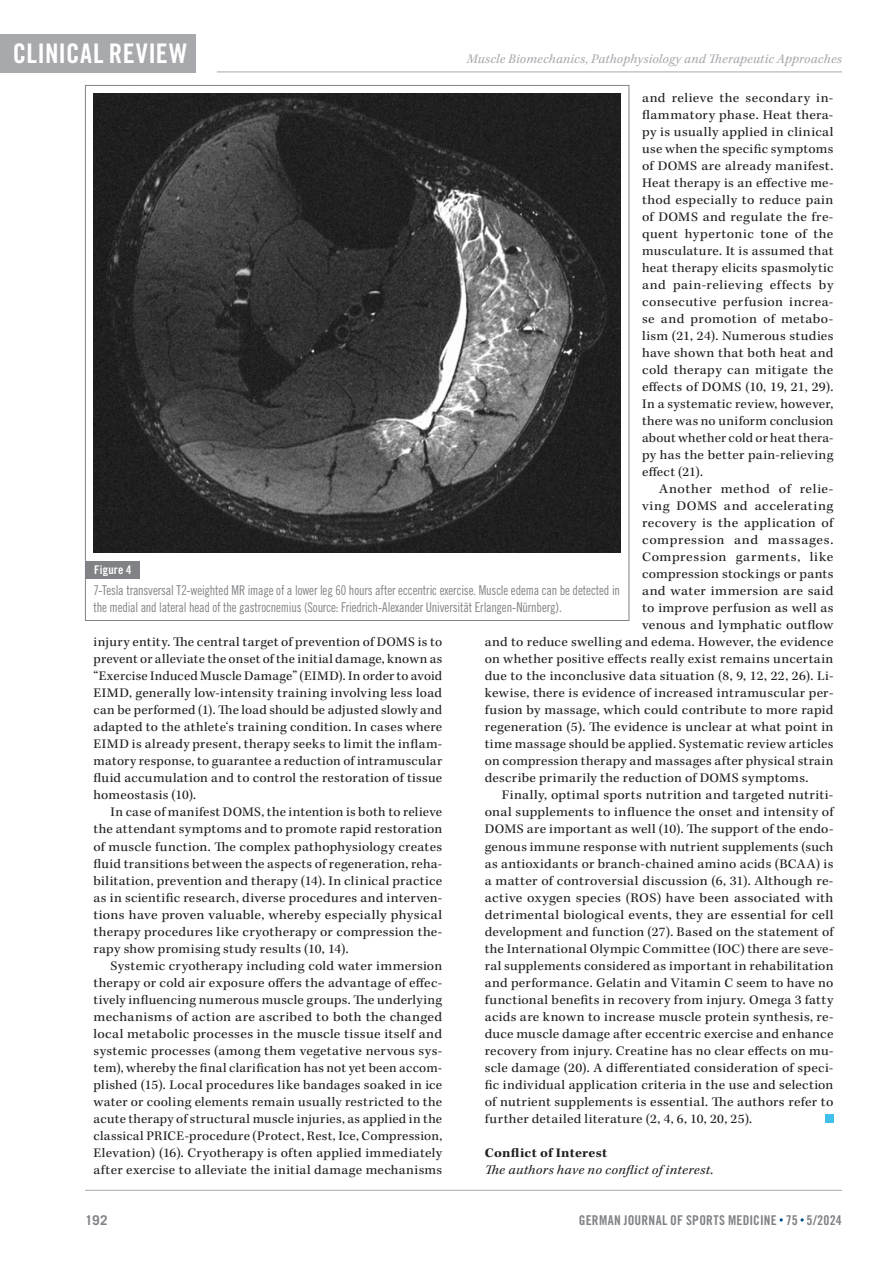
<style>
.page{position:relative;width:893px;height:1263px;background:#fff}
.page>*{position:absolute;margin:0;border:0;box-sizing:border-box;transform-origin:0 0}
.t1{font:27px "Trade Gothic LT Std Bd Cn 20";color:#fff}
.t2{font:13.5px/17px "Kepler Std";letter-spacing:.02em;color:#231f20;text-align:justify;scale:1.06 1}
.t3{font:13.5px "Kepler Std";letter-spacing:.02em;color:#231f20;scale:1.05 1}
.t4{font:13.5px/17px "Kepler Std";letter-spacing:.02em;color:#231f20;text-align:justify;scale:1.04 1}
.t5{font:13.5px/17px "Kepler Std";letter-spacing:.02em;color:#231f20;text-align:justify}
.t6{font:13.5px "Kepler Std";letter-spacing:.02em;color:#231f20;scale:1.07 1}
.t7{font:13.5px/17px "Trade Gothic LT Std Cn 18";letter-spacing:-.01em;color:#808285;scale:.92 1}
.t8{font:italic 13.5px "Kepler Std";letter-spacing:.015em;color:#a8a9ad}
.t9{font:13.5px "Kepler Std";letter-spacing:.04em;color:#231f20;scale:1.07 1}
.t10{font:13.5px "Trade Gothic LT Std Bd Cn 20";letter-spacing:.02em;color:#808285}
.t11{font:italic 13.5px "Kepler Std";letter-spacing:.025em;color:#231f20;scale:1.05 1}
.t12{font:13.5px "Kepler Std";letter-spacing:.05em;color:#231f20;scale:1.07 1}
.t13{font:700 13.5px "Kepler Std";letter-spacing:.02em;color:#231f20;scale:1.05 1}
.t14{font:700 13.5px "Trade Gothic LT Std";color:#808285}
.t15{font:12px "Trade Gothic LT Std Bd Cn 20";letter-spacing:.02em;color:#fff}
</style>
<div class="page">
<div style="left:0;top:34px;width:196px;height:38px;background:#a8a9ad"></div>
<hr style="left:217px;top:72px;width:625px;height:1px;background:#a8a9ad">
<hr style="left:85px;top:1190px;width:757px;height:1px;background:#a8a9ad">
<div style="left:825px;top:1114px;width:8px;height:9px;background:#3fbfe9"></div>
<div style="left:86px;top:561px;width:54px;height:17px;background:#808285"></div>
<img style="left:94px;top:94px;width:526px;height:459px">
<h1 class="t1" style="left:13px;top:37px;width:26px">CLINICAL</h1>
<h1 class="t1" style="left:109px;top:37px;width:28px">REVIEW</h1>
<p class="t8" style="left:467px;top:51px;width:377px">Muscle Biomechanics, Pathophysiology and Therapeutic Approaches</p>
<p class="t2" style="left:642px;top:90px;width:182px">and relieve the secondary in&shy;flammatory phase. Heat thera&shy;py is usually applied in clinical use when the specific symptoms of DOMS are already manifest.<br>Heat therapy is an effective me&shy;thod especially to reduce pain of DOMS and regulate the fre&shy;quent hypertonic tone of the musculature. It is assumed that heat therapy elicits spasmolytic and pain-relieving effects by consecutive perfusion increa&shy;se and promotion of metabo&shy;lism (21, 24). Numerous studies have shown that both heat and cold therapy can mitigate the effects of DOMS (10, 19, 21, 29).<br>In a systematic review, however, there was no uniform conclusion about whether cold or heat thera&shy;py has the better pain-relieving effect (21).</p>
<p class="t6" style="left:659px;top:481px;width:164px">Another method of relie-</p>
<p class="t9" style="left:642px;top:498px;width:180px">ving DOMS and accelerating</p>
<p class="t6" style="left:642px;top:515px;width:180px">recovery is the application of</p>
<p class="t12" style="left:642px;top:532px;width:180px">compression and massages.</p>
<p class="t9" style="left:642px;top:549px;width:180px">Compression garments, like</p>
<p class="t3" style="left:642px;top:566px;width:184px">compression stockings or pants</p>
<p class="t6" style="left:642px;top:583px;width:180px">and water immersion are said</p>
<p class="t2" style="left:642px;top:600px;width:182px">to improve perfusion as well as</p>
<p class="t6" style="left:642px;top:617px;width:180px">venous and lymphatic outflow</p>
<p class="t3" style="left:485px;top:634px;width:334px">and to reduce swelling and edema. However, the evidence</p>
<p class="t3" style="left:485px;top:651px;width:334px">on whether positive effects really exist remains uncertain</p>
<p class="t3" style="left:485px;top:668px;width:334px">due to the inconclusive data situation (8, 9, 12, 22, 26). Li-</p>
<p class="t3" style="left:485px;top:685px;width:334px">kewise, there is evidence of increased intramuscular per-</p>
<p class="t2" style="left:485px;top:702px;width:330px">fusion by massage, which could contribute to more rapid</p>
<p class="t2" style="left:485px;top:719px;width:330px">regeneration (5). The evidence is unclear at what point in</p>
<p class="t4" style="left:485px;top:736px;width:337px">time massage should be applied. Systematic review articles</p>
<p class="t4" style="left:485px;top:753px;width:337px">on compression therapy and massages after physical strain</p>
<p class="t3" style="left:485px;top:771px;width:310px">describe primarily the reduction of DOMS symptoms.</p>
<p class="t2" style="left:502px;top:787px;width:314px">Finally, optimal sports nutrition and targeted nutriti-</p>
<p class="t6" style="left:485px;top:805px;width:327px">onal supplements to influence the onset and intensity of</p>
<p class="t3" style="left:485px;top:822px;width:334px">DOMS are important as well (10). The support of the endo-</p>
<p class="t4" style="left:485px;top:838px;width:337px">genous immune response with nutrient supplements (such</p>
<p class="t3" style="left:485px;top:856px;width:334px">as antioxidants or branch-chained amino acids (BCAA) is</p>
<p class="t6" style="left:485px;top:873px;width:327px">a matter of controversial discussion (6, 31). Although re-</p>
<p class="t6" style="left:485px;top:890px;width:327px">active oxygen species (ROS) have been associated with</p>
<p class="t6" style="left:485px;top:907px;width:327px">detrimental biological events, they are essential for cell</p>
<p class="t3" style="left:485px;top:924px;width:334px">development and function (27). Based on the statement of</p>
<p class="t4" style="left:485px;top:940px;width:337px">the International Olympic Committee (IOC) there are seve-</p>
<p class="t3" style="left:485px;top:958px;width:334px">ral supplements considered as important in rehabilitation</p>
<p class="t3" style="left:485px;top:975px;width:334px">and performance. Gelatin and Vitamin C seem to have no</p>
<p class="t3" style="left:485px;top:992px;width:334px">functional benefits in recovery from injury. Omega 3 fatty</p>
<p class="t3" style="left:485px;top:1009px;width:334px">acids are known to increase muscle protein synthesis, re-</p>
<p class="t3" style="left:485px;top:1026px;width:334px">duce muscle damage after eccentric exercise and enhance</p>
<p class="t3" style="left:485px;top:1043px;width:334px">recovery from injury. Creatine has no clear effects on mu-</p>
<p class="t2" style="left:485px;top:1059px;width:330px">scle damage (20). A differentiated consideration of speci-</p>
<p class="t3" style="left:485px;top:1077px;width:334px">fic individual application criteria in the use and selection</p>
<p class="t2" style="left:485px;top:1093px;width:330px">of nutrient supplements is essential. The authors refer to</p>
<p class="t3" style="left:485px;top:1111px;width:256px">further detailed literature (2, 4, 6, 10, 20, 25).</p>
<p class="t13" style="left:485px;top:1145px;width:118px">Conflict of Interest</p>
<p class="t11" style="left:485px;top:1162px;width:219px">The authors have no conflict of interest.</p>
<p class="t15" style="left:94px;top:563px;width:39px">FIGURE 4</p>
<p class="t7" style="left:94px;top:582px;width:574px">7-Tesla transversal T2-weighted MR image of a lower leg 60 hours after eccentric exercise. Muscle edema can be detected in the medial and lateral head of the gastrocnemius (Source: Friedrich-Alexander Universität Erlangen-Nü rnberg).</p>
<p class="t4" style="left:94px;top:634px;width:337px">injury entity. The central target of prevention of DOMS is to prevent or alleviate the onset of the initial damage, known as “Exercise Induced Muscle Damage” (EIMD). In order to avoid EIMD, generally low-intensity training involving less load can be performed (1). The load should be adjusted slowly and adapted to the athlete‘s training condition. In cases where EIMD is already present, therapy seeks to limit the inflam&shy;matory response, to guarantee a reduction of intramuscular fluid accumulation and to control the restoration of tissue homeostasis (10).</p>
<p class="t5" style="left:94px;top:804px;width:350px;text-indent:17px">In case of manifest DOMS, the intention is both to relieve the attendant symptoms and to promote rapid restoration of muscle function. The complex pathophysiology creates fluid transitions between the aspects of regeneration, reha&shy;bilitation, prevention and therapy (14). In clinical practice as in scientific research, diverse procedures and interven&shy;tions have proven valuable, whereby especially physical therapy procedures like cryotherapy or compression the&shy;rapy show promising study results (10, 14).</p>
<p class="t2" style="left:94px;top:957px;width:330px;text-indent:17px">Systemic cryotherapy including cold water immersion therapy or cold air exposure offers the advantage of effec&shy;tively influencing numerous muscle groups. The underlying mechanisms of action are ascribed to both the changed local metabolic processes in the muscle tissue itself and systemic processes (among them vegetative nervous sys&shy;tem), whereby the final clarification has not yet been accom&shy;plished (15). Local procedures like bandages soaked in ice water or cooling elements remain usually restricted to the acute therapy of structural muscle injuries, as applied in the classical PRICE-procedure (Protect, Rest, Ice, Compression, Elevation) (16). Cryotherapy is often applied immediately after exercise to alleviate the initial damage mechanisms</p>
<p class="t14" style="left:85px;top:1211px;width:24px">192</p>
<p class="t10" style="left:579px;top:1212px;width:265px">GERMAN JOURNAL OF SPORTS MEDICINE 75 5/2024</p>
</div>
